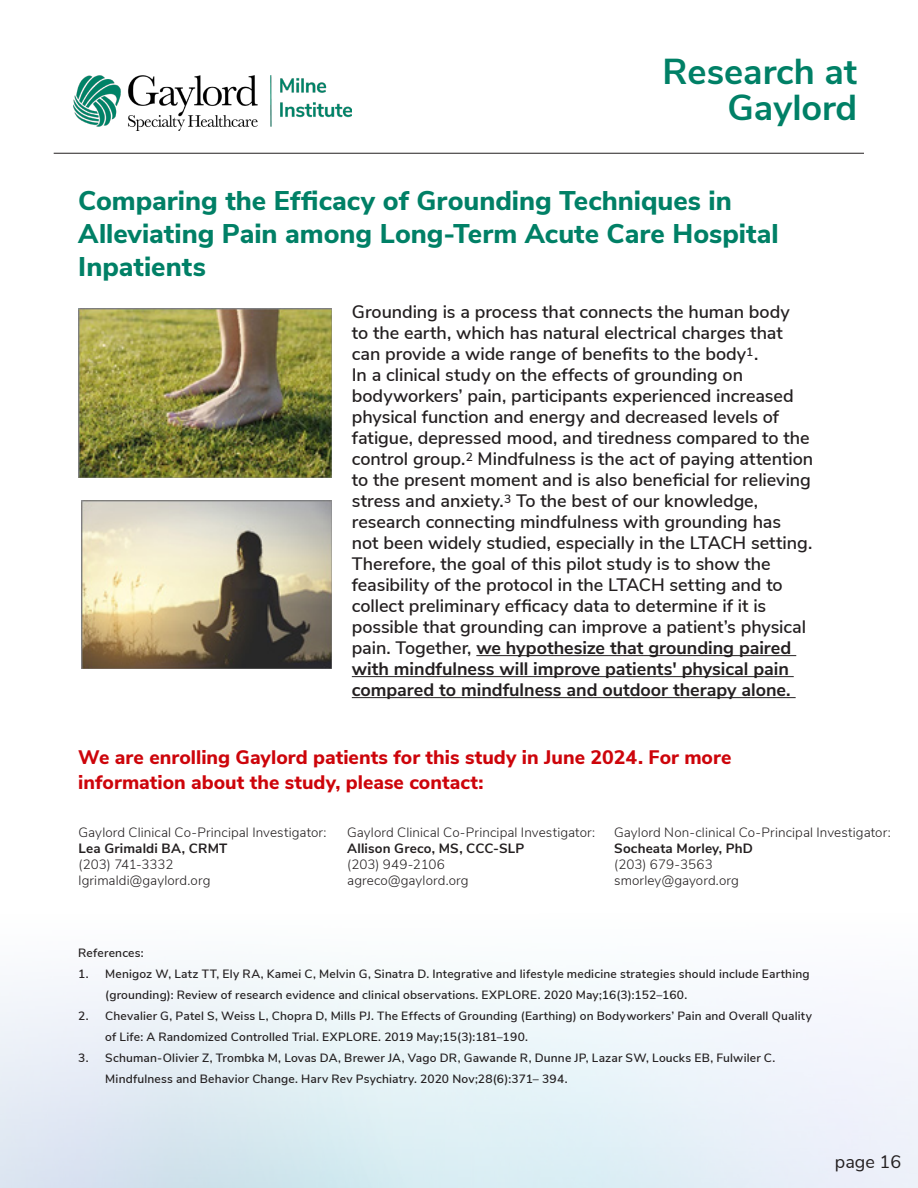
<style>
.page{position:relative;width:918px;height:1188px;background:#fff}
.page>*{position:absolute;margin:0;border:0;box-sizing:border-box;transform-origin:0 0}
.t1{font:700 36px/36px "Nunito Sans";color:#008066;text-align:right}
.t2{font:800 27px/33px "Nunito Sans";color:#008066}
.t3{font:800 19.5px/25.5px "Nunito Sans";color:#cd040a}
.t4{font:600 18px/21px "Nunito Sans";letter-spacing:-.005em;color:#231f20}
.t5{font:18px "Nunito Sans";color:#231f20}
.t6{font:300 13.5px "Nunito Sans";letter-spacing:.005em;color:#231f20}
.t7{font:700 13.5px "Nunito Sans";letter-spacing:.015em;color:#231f20}
.t8{font:600 12px/21px "Nunito Sans";letter-spacing:.015em;color:#231f20}
.s1{font-weight:700}
</style>
<div class="page">
<hr style="left:54px;top:153px;width:810px;height:1px;background:#231f20">
<hr style="left:476px;top:655px;width:320px;height:1px;background:#231f20">
<hr style="left:352px;top:676px;width:442px;height:1px;background:#231f20">
<hr style="left:352px;top:697px;width:444px;height:1px;background:#231f20">
<img style="left:78px;top:309px;width:254px;height:168px">
<img style="left:81px;top:500px;width:251px;height:168px">
<img style="left:73px;top:75px;width:278px;height:56px">
<p class="t1" style="left:663px;top:51px;width:196px">Research at<br>Gaylord</p>
<p class="t2" style="left:78px;top:183px;width:702px">Comparing the Efficacy of Grounding Techniques in<br>Alleviating Pain among Long-Term Acute Care Hospital<br>Inpatients</p>
<p class="t4" style="left:352px;top:300px;width:463px">Grounding is a process that connects the human body<br>to the earth, which has natural electrical charges that can provide a wide range of benefits to the body<sup>1</sup>.<br>In a clinical study on the effects of grounding on bodyworkers’ pain, participants experienced increased physical function and energy and decreased levels of fatigue, depressed mood, and tiredness compared to the control group.<sup>2</sup> Mindfulness is the act of paying attention to the present moment and is also beneficial for relieving stress and anxiety.<sup>3</sup> To the best of our knowledge, research connecting mindfulness with grounding has<br>not been widely studied, especially in the LTACH setting.<br>Therefore, the goal of this pilot study is to show the feasibility of the protocol in the LTACH setting and to collect preliminary efficacy data to determine if it is possible that grounding can improve a patient’s physical pain. Together, <span class="s1">we hypothesize that grounding paired with mindfulness will improve patients' physical pain compared to mindfulness and outdoor therapy alone.</span></p>
<p class="t3" style="left:78px;top:743px;width:655px">We are enrolling Gaylord patients for this study in June 2024. For more information about the study, please contact:</p>
<p class="t6" style="left:79px;top:822px;width:249px">Gaylord Clinical Co-Principal Investigator:</p>
<p class="t7" style="left:79px;top:838px;width:150px">Lea Grimaldi BA, CRMT</p>
<p class="t6" style="left:79px;top:855px;width:97px">(203) 741-3332</p>
<p class="t6" style="left:79px;top:871px;width:133px">lgrimaldi@gaylord.org</p>
<p class="t6" style="left:347px;top:822px;width:249px">Gaylord Clinical Co-Principal Investigator:</p>
<p class="t7" style="left:347px;top:838px;width:179px">Allison Greco, MS, CCC-SLP</p>
<p class="t6" style="left:347px;top:855px;width:99px">(203) 949-2106</p>
<p class="t6" style="left:347px;top:871px;width:123px">agreco@gaylord.org</p>
<p class="t6" style="left:614px;top:822px;width:278px">Gaylord Non-clinical Co-Principal Investigator:</p>
<p class="t7" style="left:614px;top:838px;width:140px">Socheata Morley, PhD</p>
<p class="t6" style="left:614px;top:855px;width:100px">(203) 679-3563</p>
<p class="t6" style="left:614px;top:871px;width:126px">smorley@gayord.org</p>
<p class="t8" style="left:78px;top:942px;width:67px">References:</p>
<p class="t8" style="left:105px;top:963px;width:706px;text-indent:-27px">1. Menigoz W, Latz TT, Ely RA, Kamei C, Melvin G, Sinatra D. Integrative and lifestyle medicine strategies should include Earthing (grounding): Review of research evidence and clinical observations. EXPLORE. 2020 May;16(3):152–160.</p>
<p class="t8" style="left:105px;top:1005px;width:708px;text-indent:-27px">2. Chevalier G, Patel S, Weiss L, Chopra D, Mills PJ. The Effects of Grounding (Earthing) on Bodyworkers’ Pain and Overall Quality of Life: A Randomized Controlled Trial. EXPLORE. 2019 May;15(3):181–190.</p>
<p class="t8" style="left:105px;top:1047px;width:672px;text-indent:-27px">3. Schuman-Olivier Z, Trombka M, Lovas DA, Brewer JA, Vago DR, Gawande R, Dunne JP, Lazar SW, Loucks EB, Fulwiler C.<br>Mindfulness and Behavior Change. Harv Rev Psychiatry. 2020 Nov;28(6):371– 394.</p>
<p class="t5" style="left:835px;top:1149px;width:68px">page 16</p>
</div>
